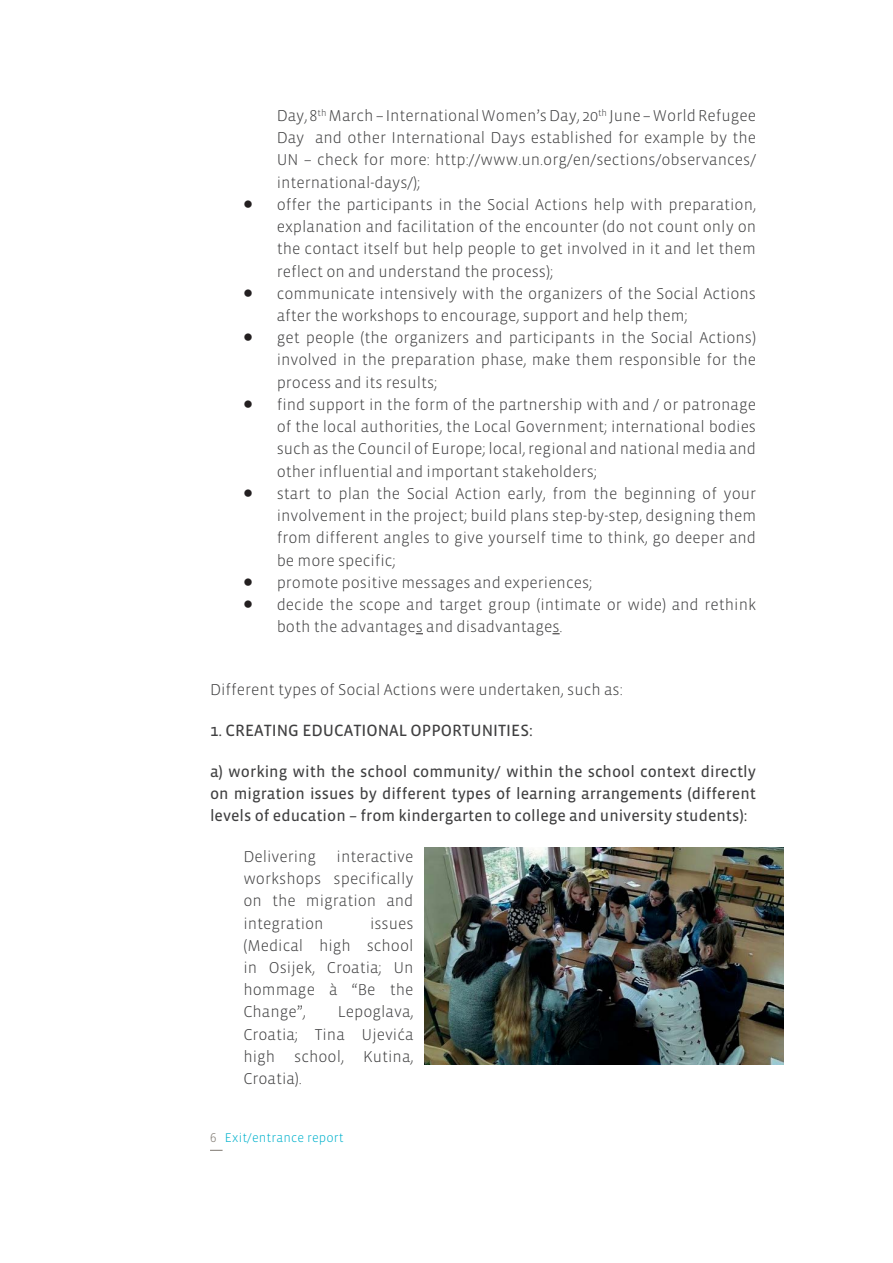
<style>
.page{position:relative;width:893px;height:1263px;background:#fff}
.page>*{position:absolute;margin:0;border:0;box-sizing:border-box;transform-origin:0 0}
.t1{font:16.65px "Vista Sans PL";color:#404041}
.t2{font:300 16.05px/22.2px "Vista Sans PL";color:#404041;text-align:justify}
.t3{font:16.05px/22.2px "Vista Sans PL";color:#404041;text-align:justify}
.t4{font:300 12.9px "Vista Sans PL";letter-spacing:.01em;color:#00b1cc}
.s1{color:#7d776f}
</style>
<div class="page">
<svg style="left:210px;top:1150px;width:13px;height:1px"></svg>
<img style="left:424px;top:848px;width:359px;height:217px">
<p class="t2" style="left:277px;top:106px;width:481px;text-align:left">Day, 8<sup>th</sup> March – International Women’s Day, 20<sup>th</sup> June – World Refugee Day and other International Days established for example by the UN – check for more: http://www.un.org/en/sections/observances/ international-days/);<br>offer the participants in the Social Actions help with preparation, explanation and facilitation of the encounter (do not count only on the contact itself but help people to get involved in it and let them reflect on and understand the process);<br>communicate intensively with the organizers of the Social Actions after the workshops to encourage, support and help them;<br>get people (the organizers and participants in the Social Actions) involved in the preparation phase, make them responsible for the process and its results;<br>find support in the form of the partnership with and / or patronage of the local authorities, the Local Government; international bodies such as the Council of Europe; local, regional and national media and other influential and important stakeholders;<br>start to plan the Social Action early, from the beginning of your involvement in the project; build plans step-by-step, designing them from different angles to give yourself time to think, go deeper and be more specific;<br>promote positive messages and experiences;<br>decide the scope and target group (intimate or wide) and rethink both the advantages and disadvantages.</p>
<p class="t2" style="left:210px;top:680px;width:414px">Different types of Social Actions were undertaken, such as:</p>
<p class="t1" style="left:210px;top:723px;width:324px">1. CREATING EDUCATIONAL OPPORTUNITIES:</p>
<p class="t3" style="left:210px;top:761px;width:548px">a) working with the school community/ within the school context directly on migration issues by different types of learning arrangements (different levels of education – from kindergarten to college and university students):</p>
<p class="t2" style="left:243px;top:846px;width:74px">Delivering</p>
<p class="t2" style="left:243px;top:846px;width:172px;text-indent:93px">interactive workshops specifically on the migration and integration</p>
<p class="t2" style="left:243px;top:913px;width:172px;text-indent:127px">issues (Medical high school in Osijek, Croatia; Un hommage à “Be the Change”,</p>
<p class="t2" style="left:243px;top:1002px;width:172px;text-indent:94px">Lepoglava, Croatia; Tina Ujevića high school, Kutina, Croatia).</p>
<p class="t4" style="left:210px;top:1132px;width:135px"><span class="s1">6</span> Exit/entrance report</p>
</div>
